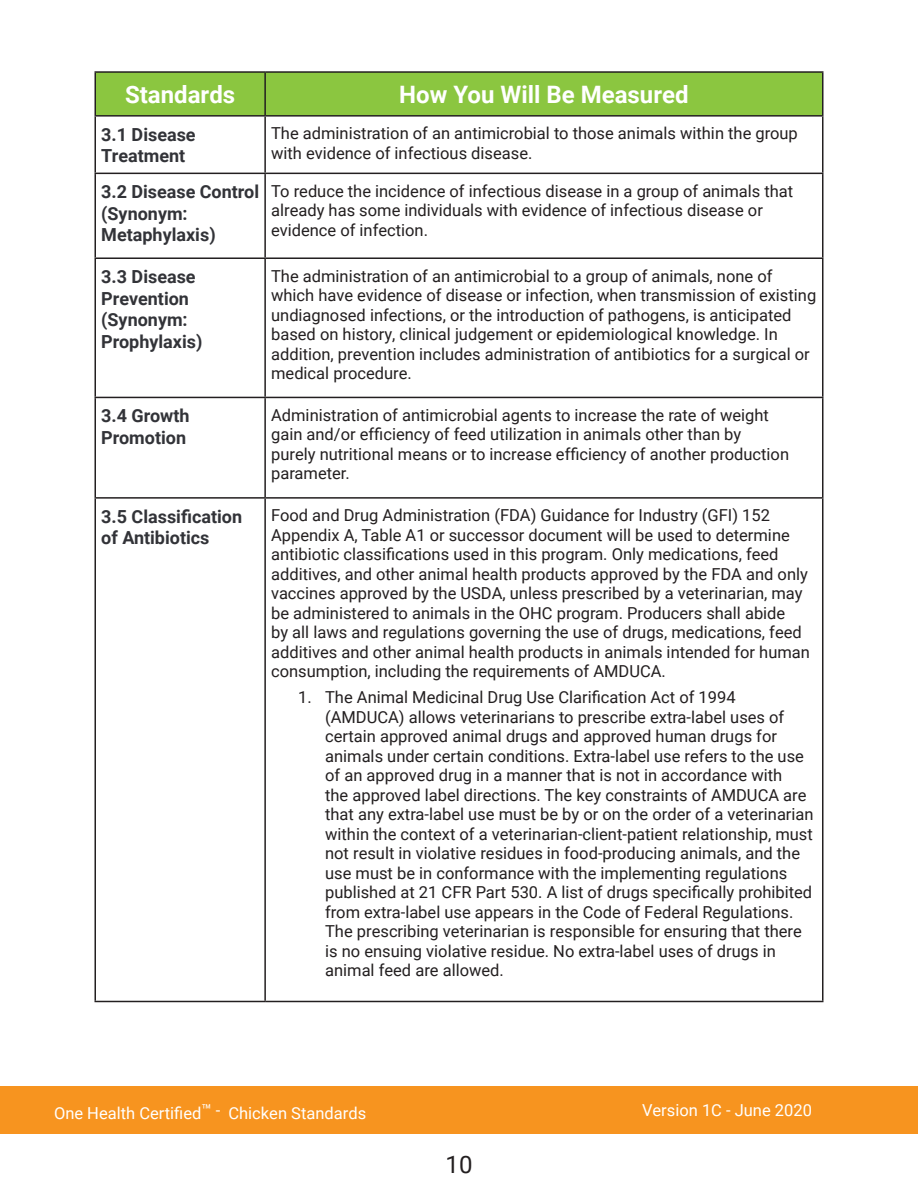
<style>
.page{position:relative;width:918px;height:1188px;background:#fff}
.page>*{position:absolute;margin:0;border:0;box-sizing:border-box;transform-origin:0 0}
.t1{font:700 24px "Roboto";color:#fff}
.t2{font:24px "Roboto";color:#231f20}
.t3{font:700 18px/21.6px "Roboto";color:#323338}
.t4{font:16.5px/19.5px "Roboto";color:#231f20}
.t5{font:16.5px "Roboto";color:#fff}
</style>
<div class="page">
<div style="left:0;top:1086px;width:918px;height:48px;background:#f7941f"></div>
<div style="left:96px;top:73px;width:726px;height:42px;background:#8bc640"></div>
<hr style="left:94px;top:71px;width:171px;height:2px;background:#231f20">
<hr style="left:94px;top:73px;width:2px;height:42px;background:#231f20">
<hr style="left:265px;top:71px;width:558px;height:2px;background:#231f20">
<hr style="left:264px;top:73px;width:2px;height:42px;background:#231f20">
<hr style="left:822px;top:73px;width:2px;height:42px;background:#231f20">
<hr style="left:94px;top:115px;width:171px;height:2px;background:#231f20">
<hr style="left:265px;top:115px;width:558px;height:2px;background:#231f20">
<hr style="left:94px;top:174px;width:2px;height:83px;background:#231f20">
<hr style="left:264px;top:174px;width:2px;height:83px;background:#231f20">
<hr style="left:822px;top:174px;width:2px;height:83px;background:#231f20">
<hr style="left:94px;top:257px;width:171px;height:2px;background:#231f20">
<hr style="left:94px;top:259px;width:2px;height:138px;background:#231f20">
<hr style="left:265px;top:257px;width:558px;height:2px;background:#231f20">
<hr style="left:264px;top:259px;width:2px;height:138px;background:#231f20">
<hr style="left:822px;top:259px;width:2px;height:138px;background:#231f20">
<hr style="left:94px;top:397px;width:171px;height:1px;background:#231f20">
<hr style="left:94px;top:398px;width:2px;height:99px;background:#231f20">
<hr style="left:265px;top:397px;width:558px;height:1px;background:#231f20">
<hr style="left:264px;top:398px;width:2px;height:99px;background:#231f20">
<hr style="left:822px;top:398px;width:2px;height:99px;background:#231f20">
<hr style="left:94px;top:497px;width:171px;height:2px;background:#231f20">
<hr style="left:94px;top:499px;width:2px;height:502px;background:#231f20">
<hr style="left:265px;top:497px;width:558px;height:2px;background:#231f20">
<hr style="left:264px;top:499px;width:2px;height:502px;background:#231f20">
<hr style="left:822px;top:499px;width:2px;height:502px;background:#231f20">
<hr style="left:94px;top:1001px;width:171px;height:1px;background:#231f20">
<hr style="left:265px;top:1001px;width:558px;height:1px;background:#231f20">
<hr style="left:94px;top:117px;width:2px;height:56px;background:#231f20">
<hr style="left:264px;top:117px;width:2px;height:56px;background:#231f20">
<hr style="left:822px;top:117px;width:2px;height:56px;background:#231f20">
<hr style="left:94px;top:173px;width:171px;height:1px;background:#231f20">
<hr style="left:265px;top:173px;width:558px;height:1px;background:#231f20">
<p class="t1" style="left:125px;top:78px;width:112px">Standards</p>
<p class="t1" style="left:399px;top:78px;width:291px">How You Will Be Measured</p>
<p class="t3" style="left:101px;top:123px;width:96px">3.1 Disease<br>Treatment</p>
<p class="t4" style="left:271px;top:123px;width:528px">The administration of an antimicrobial to those animals within the group with evidence of infectious disease.</p>
<p class="t3" style="left:101px;top:180px;width:159px">3.2 Disease Control</p>
<p class="t3" style="left:101px;top:202px;width:116px">(Synonym:<br>Metaphylaxis)</p>
<p class="t4" style="left:271px;top:180px;width:524px">To reduce the incidence of infectious disease in a group of animals that already has some individuals with evidence of infectious disease or evidence of infection.</p>
<p class="t3" style="left:101px;top:265px;width:103px">3.3 Disease<br>Prevention (Synonym:<br>Prophylaxis)</p>
<p class="t4" style="left:271px;top:265px;width:547px">The administration of an antimicrobial to a group of animals, none of which have evidence of disease or infection, when transmission of existing undiagnosed infections, or the introduction of pathogens, is anticipated based on history, clinical judgement or epidemiological knowledge. In addition, prevention includes administration of antibiotics for a surgical or medical procedure.</p>
<p class="t3" style="left:101px;top:404px;width:90px">3.4 Growth<br>Promotion</p>
<p class="t4" style="left:271px;top:405px;width:520px">Administration of antimicrobial agents to increase the rate of weight gain and/or efficiency of feed utilization in animals other than by purely nutritional means or to increase efficiency of another production parameter.</p>
<p class="t3" style="left:101px;top:505px;width:142px">3.5 Classification of Antibiotics</p>
<p class="t4" style="left:271px;top:505px;width:540px">Food and Drug Administration (FDA) Guidance for Industry (GFI) 152<br>Appendix A, Table A1 or successor document will be used to determine antibiotic classifications used in this program. Only medications, feed additives, and other animal health products approved by the FDA and only vaccines approved by the USDA, unless prescribed by a veterinarian, may be administered to animals in the OHC program. Producers shall abide<br>by all laws and regulations governing the use of drugs, medications, feed additives and other animal health products in animals intended for human consumption, including the requirements of AMDUCA.</p>
<p class="t4" style="left:325px;top:687px;width:490px;text-indent:-27px">1. The Animal Medicinal Drug Use Clarification Act of 1994 (AMDUCA) allows veterinarians to prescribe extra-label uses of certain approved animal drugs and approved human drugs for animals under certain conditions. Extra-label use refers to the use of an approved drug in a manner that is not in accordance with<br>the approved label directions. The key constraints of AMDUCA are that any extra-label use must be by or on the order of a veterinarian within the context of a veterinarian-client-patient relationship, must not result in violative residues in food-producing animals, and the use must be in conformance with the implementing regulations published at 21 CFR Part 530. A list of drugs specifically prohibited from extra-label use appears in the Code of Federal Regulations.<br>The prescribing veterinarian is responsible for ensuring that there is no ensuing violative residue. No extra-label uses of drugs in animal feed are allowed.</p>
<p class="t5" style="left:54px;top:1101px;width:314px">One Health Certified™ - Chicken Standards</p>
<p class="t5" style="left:642px;top:1099px;width:171px">Version 1C - June 2020</p>
<p class="t2" style="left:446px;top:1147px;width:28px">10</p>
</div>
